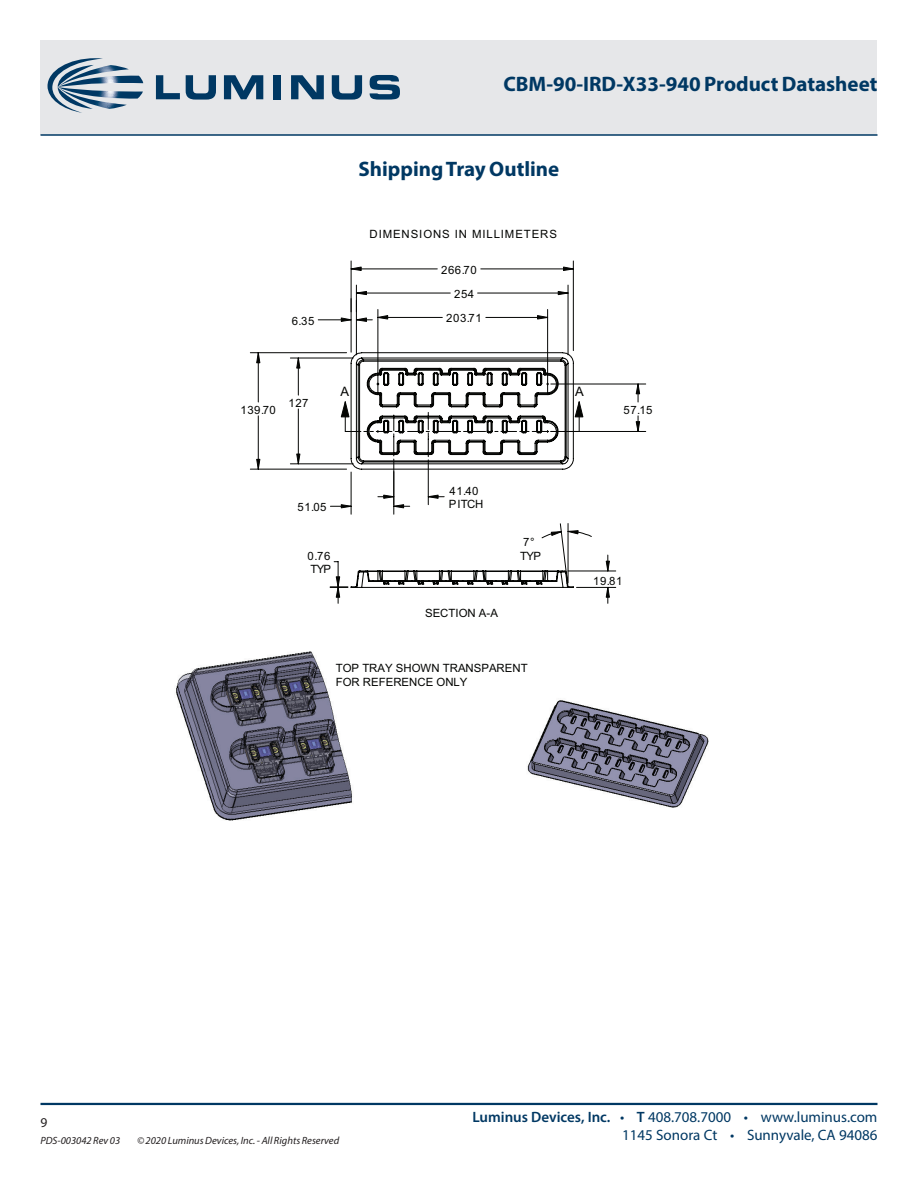
<style>
.page{position:relative;width:918px;height:1188px;background:#fff}
.page>*{position:absolute;margin:0;border:0;box-sizing:border-box;transform-origin:0 0}
.DS_Title1{font:700 21px "Myriad Pro";color:#003863}
.t1{font:15px "Myriad Pro";color:#003863}
.zzFooterRight2{font:13.5px "Myriad Pro";color:#231f20}
.t2{font:13.05px "Arial";color:#040503}
.t3{font:11.4px/13.8px "Arial";letter-spacing:.015em;color:#040503}
.t4{font:11.4px "Arial";letter-spacing:.08em;color:#040503}
.zzFooterRight1{font:italic 10.5px "Myriad Pro";color:#231f20}
.s1{font-weight:600}
</style>
<div class="page">
<div style="left:40px;top:40px;width:838px;height:95px;background:#e6e7e9"></div>
<hr style="left:40px;top:1103px;width:838px;height:2px;background:#003863">
<hr style="left:40px;top:134px;width:838px;height:2px;background:#003863">
<svg style="left:48px;top:58px;width:95px;height:55px"></svg>
<svg style="left:156px;top:75px;width:24px;height:24px"></svg>
<svg style="left:186px;top:75px;width:30px;height:25px"></svg>
<svg style="left:224px;top:75px;width:39px;height:24px"></svg>
<div style="left:273px;top:75px;width:8px;height:24px;background:#003863"></div>
<svg style="left:291px;top:75px;width:33px;height:24px"></svg>
<svg style="left:332px;top:75px;width:30px;height:25px"></svg>
<svg style="left:370px;top:75px;width:30px;height:25px"></svg>
<img style="left:176px;top:260px;width:533px;height:561px">
<svg style="left:351px;top:352px;width:223px;height:171px"></svg>
<hr style="left:428px;top:460px;width:1px;height:45px;background:#040503">
<hr style="left:394px;top:459px;width:1px;height:46px;background:#040503">
<svg style="left:428px;top:495px;width:16px;height:4px"></svg>
<hr style="left:577px;top:587px;width:39px;height:1px;background:#040503">
<hr style="left:568px;top:571px;width:48px;height:1px;background:#040503">
<svg style="left:330px;top:523px;width:262px;height:81px"></svg>
<svg style="left:606px;top:555px;width:4px;height:17px"></svg>
<svg style="left:606px;top:587px;width:4px;height:16px"></svg>
<hr style="left:318px;top:320px;width:33px;height:1px;background:#040503">
<hr style="left:356px;top:285px;width:1px;height:70px;background:#040503">
<hr style="left:298px;top:409px;width:1px;height:55px;background:#040503">
<hr style="left:298px;top:358px;width:1px;height:37px;background:#040503">
<hr style="left:290px;top:464px;width:63px;height:1px;background:#040503">
<hr style="left:290px;top:358px;width:63px;height:1px;background:#040503">
<hr style="left:478px;top:293px;width:90px;height:1px;background:#040503">
<hr style="left:356px;top:293px;width:94px;height:1px;background:#040503">
<hr style="left:568px;top:285px;width:1px;height:70px;background:#040503">
<hr style="left:481px;top:269px;width:92px;height:1px;background:#040503">
<hr style="left:351px;top:269px;width:86px;height:1px;background:#040503">
<hr style="left:573px;top:261px;width:1px;height:90px;background:#040503">
<hr style="left:351px;top:261px;width:1px;height:91px;background:#040503">
<hr style="left:258px;top:416px;width:1px;height:53px;background:#040503">
<hr style="left:258px;top:353px;width:1px;height:49px;background:#040503">
<hr style="left:250px;top:469px;width:97px;height:1px;background:#040503">
<hr style="left:250px;top:352px;width:97px;height:1px;background:#040503">
<hr style="left:351px;top:472px;width:1px;height:42px;background:#040503">
<hr style="left:394px;top:472px;width:1px;height:42px;background:#040503">
<hr style="left:378px;top:317px;width:64px;height:1px;background:#040503">
<hr style="left:486px;top:317px;width:62px;height:1px;background:#040503">
<hr style="left:378px;top:309px;width:1px;height:84px;background:#040503">
<hr style="left:547px;top:309px;width:1px;height:83px;background:#040503">
<hr style="left:551px;top:431px;width:95px;height:1px;background:#040503">
<hr style="left:551px;top:384px;width:95px;height:1px;background:#040503">
<svg style="left:296px;top:357px;width:5px;height:12px"></svg>
<svg style="left:296px;top:453px;width:5px;height:11px"></svg>
<svg style="left:558px;top:291px;width:11px;height:4px"></svg>
<svg style="left:350px;top:266px;width:12px;height:5px"></svg>
<svg style="left:563px;top:266px;width:11px;height:5px"></svg>
<svg style="left:256px;top:352px;width:4px;height:11px"></svg>
<svg style="left:256px;top:459px;width:4px;height:11px"></svg>
<svg style="left:378px;top:495px;width:32px;height:13px"></svg>
<svg style="left:330px;top:504px;width:22px;height:4px"></svg>
<svg style="left:537px;top:315px;width:11px;height:5px"></svg>
<svg style="left:341px;top:291px;width:47px;height:31px"></svg>
<svg style="left:636px;top:383px;width:4px;height:19px"></svg>
<svg style="left:636px;top:416px;width:4px;height:15px"></svg>
<svg style="left:341px;top:401px;width:243px;height:32px"></svg>
<p class="DS_Title1" style="left:503px;top:70px;width:376px">CBM-90-IRD-X33-940 Product Datasheet</p>
<p class="DS_Title1" style="left:359px;top:156px;width:202px">Shipping Tray Outline</p>
<p class="t4" style="left:370px;top:227px;width:189px">DIMENSIONS IN MILLIMETERS</p>
<p class="t3" style="left:441px;top:263px;width:37px">266.70</p>
<p class="t3" style="left:292px;top:314px;width:24px">6.35</p>
<p class="t3" style="left:241px;top:403px;width:37px">139.70</p>
<p class="t3" style="left:289px;top:396px;width:22px">127</p>
<p class="t3" style="left:454px;top:287px;width:22px">254</p>
<p class="t3" style="left:446px;top:311px;width:37px">203.71</p>
<p class="t2" style="left:341px;top:383px;width:10px">A</p>
<p class="t2" style="left:575px;top:383px;width:10px">A</p>
<p class="t3" style="left:623px;top:403px;width:31px">57.15</p>
<p class="t3" style="left:298px;top:500px;width:31px">51.05</p>
<p class="t3" style="left:449px;top:484px;width:36px">41.40<br>PITCH</p>
<p class="t3" style="left:523px;top:535px;width:13px">7°</p>
<p class="t3" style="left:308px;top:549px;width:24px">0.76</p>
<p class="t3" style="left:520px;top:549px;width:22px">TYP</p>
<p class="t3" style="left:311px;top:563px;width:22px">TYP</p>
<p class="t3" style="left:425px;top:607px;width:74px">SECTION A-A</p>
<p class="t3" style="left:336px;top:661px;width:193px">TOP TRAY SHOWN TRANSPARENT<br>FOR REFERENCE ONLY</p>
<p class="t3" style="left:593px;top:574px;width:31px">19.81</p>
<p class="zzFooterRight2" style="left:40px;top:1115px;width:8px">9</p>
<p class="zzFooterRight1" style="left:40px;top:1134px;width:81px">PDS-003042 Rev 03</p>
<p class="zzFooterRight1" style="left:137px;top:1134px;width:204px">© 2020 Luminus Devices, Inc. - All Rights Reserved</p>
<p class="t1" style="left:472px;top:1108px;width:407px"><span class="s1">Luminus Devices, Inc.</span> • <span class="s1">T</span> 408.708.7000 • www.luminus.com</p>
<p class="t1" style="left:622px;top:1126px;width:257px">1145 Sonora Ct • Sunnyvale, CA 94086</p>
</div>
